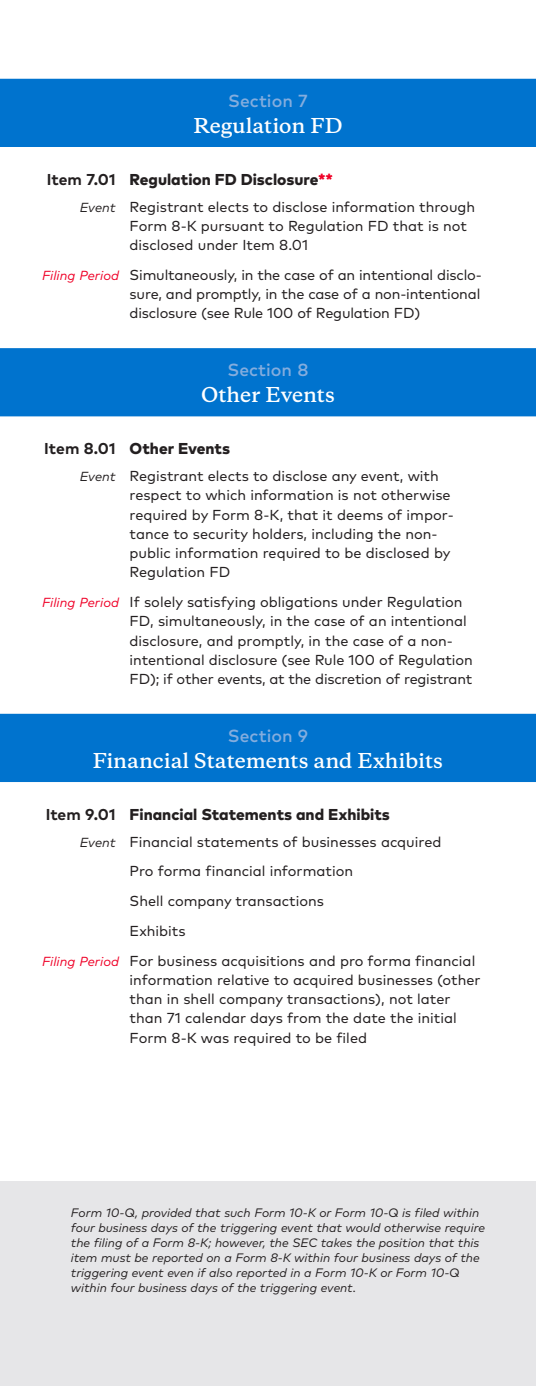
<style>
.page{position:relative;width:536px;height:1386px;background:#fff}
.page>*{position:absolute;margin:0;border:0;box-sizing:border-box;transform-origin:0 0}
.t1{font:600 19.25px "Copernicus";color:#fff}
.t2{font:500 17.5px "Mark OT";color:#84adde}
.t3{font:800 15.75px "Mark OT";color:#231f20}
.t4{font:14.35px/19.2px "Mark OT";color:#231f20}
.t5{font:italic 12.25px/14.9px "Mark OT";color:#231f20}
.s1{font-weight:700}
.s2{color:#ef0027}
.s3{font-style:italic;font-size:13.12px}
.s4{font-style:italic;font-size:13.12px;color:#ef0027}
</style>
<div class="page">
<div style="left:0;top:79px;width:536px;height:68px;background:#0073ce"></div>
<div style="left:0;top:348px;width:536px;height:68px;background:#0073ce"></div>
<div style="left:0;top:714px;width:536px;height:68px;background:#0073ce"></div>
<div style="left:0;top:1182px;width:536px;height:204px;background:#e6e6e8"></div>
<p class="t2" style="left:228px;top:89px;width:81px">Section 7</p>
<h1 class="t1" style="left:193px;top:113px;width:151px">Regulation FD</h1>
<p class="t3" style="left:47px;top:169px;width:287px"><span class="s1">Item 7.01</span> Regulation FD Disclosure<span class="s2">**</span></p>
<p class="t4" style="left:130px;top:197px;width:347px;text-indent:-50px"><span class="s3">Event</span> Registrant elects to disclose information through<br>Form 8-K pursuant to Regulation FD that is not disclosed under Item 8.01</p>
<p class="t4" style="left:130px;top:265px;width:353px;text-align:justify;text-indent:-88px"><span class="s4">Filing Period</span> Simultaneously, in the case of an intentional disclo&shy;sure, and promptly, in the case of a non-intentional disclosure (see Rule 100 of Regulation FD)</p>
<p class="t2" style="left:227px;top:359px;width:83px">Section 8</p>
<h1 class="t1" style="left:201px;top:382px;width:135px">Other Events</h1>
<p class="t3" style="left:44px;top:438px;width:187px"><span class="s1">Item 8.01</span> Other Events</p>
<p class="t4" style="left:130px;top:466px;width:325px;text-indent:-50px"><span class="s3">Event</span> Registrant elects to disclose any event, with respect to which information is not otherwise required by Form 8-K, that it deems of impor&shy;tance to security holders, including the non&shy;public information required to be disclosed by Regulation FD</p>
<p class="t4" style="left:130px;top:592px;width:344px;text-indent:-88px"><span class="s4">Filing Period</span> If solely satisfying obligations under Regulation FD, simultaneously, in the case of an intentional disclosure, and promptly, in the case of a non&shy;intentional disclosure (see Rule 100 of Regulation FD); if other events, at the discretion of registrant</p>
<p class="t2" style="left:228px;top:724px;width:82px">Section 9</p>
<h1 class="t1" style="left:93px;top:748px;width:351px">Financial Statements and Exhibits</h1>
<p class="t3" style="left:46px;top:804px;width:345px"><span class="s1">Item 9.01</span> Financial Statements and Exhibits</p>
<p class="t4" style="left:80px;top:832px;width:363px"><span class="s3">Event</span> Financial statements of businesses acquired</p>
<p class="t4" style="left:130px;top:862px;width:225px">Pro forma financial information</p>
<p class="t4" style="left:130px;top:891px;width:196px">Shell company transactions</p>
<p class="t4" style="left:130px;top:921px;width:57px">Exhibits</p>
<p class="t4" style="left:42px;top:951px;width:434px"><span class="s4">Filing Period</span> For business acquisitions and pro forma financial</p>
<p class="t4" style="left:130px;top:970px;width:352px">information relative to acquired businesses (other than in shell company transactions), not later than 71 calendar days from the date the initial Form 8-K was required to be filed</p>
<p class="t5" style="left:71px;top:1206px;width:415px">Form 10-Q, provided that such Form 10-K or Form 10-Q is filed within four business days of the triggering event that would otherwise require the filing of a Form 8-K; however, the SEC takes the position that this item must be reported on a Form 8-K within four business days of the triggering event even if also reported in a Form 10-K or Form 10-Q within four business days of the triggering event.</p>
</div>
